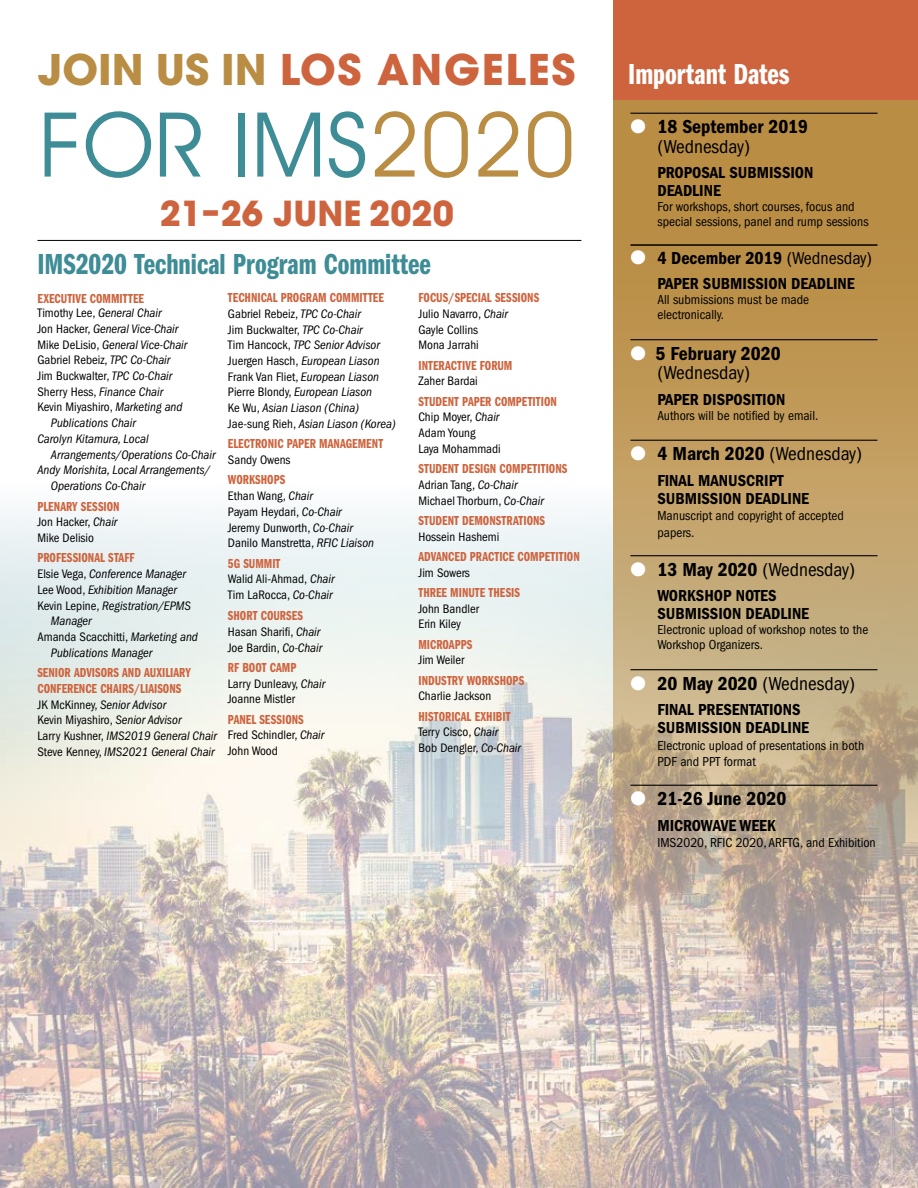
<style>
.page{position:relative;width:918px;height:1188px;background:#fff}
.page>*{position:absolute;margin:0;border:0;box-sizing:border-box;transform-origin:0 0}
.t1{font:90px "Avant Garde IT Cby BT";letter-spacing:.01em;color:#3d8c96}
.t2{font:700 42px "ITC Avant Garde Pro";letter-spacing:.04em;color:#ce643e}
.t3{font:700 34.2px "ITC Avant Garde Pro";color:#ce643e}
.t4{font:30px "Franklin Gothic URW Com Dem";color:#3d8c96}
.t5{font:30px "Franklin Gothic URW Com Dem";color:#fff}
.t6{font:600 condensed 19.5px/19.5px "Franklin Gothic";color:#000}
.t7{font:condensed 19.5px "Franklin Gothic";color:#000}
.t8{font:600 condensed 18px "Franklin Gothic";color:#000}
.t9{font:600 condensed 16.5px/18px "Franklin Gothic";color:#000}
.t10{font:13.5px/15.8px "Franklin Gothic URW Com Dem";color:#ce643e}
.t11{font:condensed 13.5px/15px "Franklin Gothic";color:#000}
.t12{font:italic condensed 12.75px/15.8px "Franklin Gothic";color:#000}
.t13{font:condensed 12.75px/15.8px "Franklin Gothic";color:#000}
.s1{color:#b98d44}
.s2{color:#fff}
.s3{font-weight:400}
.s4{font-weight:600}
.s5{font-style:normal}
.s6{font-style:italic}
</style>
<div class="page">
<img style="left:0;top:439px;width:614px;height:749px">
<svg style="left:614px;top:100px;width:304px;height:1088px;background:#c0a57e"></svg>
<hr style="left:630px;top:113px;width:247px;height:1px;background:#000">
<hr style="left:630px;top:244px;width:247px;height:2px;background:#000">
<hr style="left:630px;top:339px;width:247px;height:1px;background:#000">
<hr style="left:630px;top:440px;width:247px;height:1px;background:#000">
<hr style="left:630px;top:555px;width:247px;height:1px;background:#000">
<hr style="left:630px;top:669px;width:247px;height:1px;background:#000">
<hr style="left:630px;top:785px;width:247px;height:1px;background:#000">
<div style="left:614px;top:0;width:304px;height:100px;background:#ce643e"></div>
<hr style="left:37px;top:240px;width:544px;height:1px;background:#000">
<h2 class="t2" style="left:38px;top:42px;width:539px"><span class="s1">JOIN US IN</span> LOS ANGELES</h2>
<h3 class="t5" style="left:628px;top:57px;width:163px">Important Dates</h3>
<h1 class="t1" style="left:39px;top:90px;width:538px">FOR IMS<span class="s1">2020</span></h1>
<h3 class="t3" style="left:160px;top:191px;width:296px">21–26 JUNE 2020</h3>
<h3 class="t6" style="left:657px;top:117px;width:152px;text-indent:-27px"><span class="s2">●</span> 18 September 2019 <span class="s3">(Wednesday)</span></h3>
<p class="t9" style="left:657px;top:164px;width:158px">PROPOSAL SUBMISSION<br>DEADLINE</p>
<p class="t11" style="left:657px;top:199px;width:213px">For workshops, short courses, focus and special sessions, panel and rump sessions</p>
<h3 class="t8" style="left:630px;top:248px;width:243px"><span class="s2">●</span> 4 December 2019 <span class="s3">(Wednesday)</span></h3>
<p class="t9" style="left:657px;top:275px;width:199px">PAPER SUBMISSION DEADLINE</p>
<p class="t11" style="left:657px;top:292px;width:153px">All submissions must be made electronically.</p>
<h3 class="t6" style="left:630px;top:344px;width:152px;text-align:center"><span class="s2">●</span> 5 February 2020 <span class="s3">(Wednesday)</span></h3>
<p class="t9" style="left:657px;top:390px;width:129px">PAPER DISPOSITION</p>
<p class="t11" style="left:657px;top:408px;width:162px">Authors will be notified by email.</p>
<h3 class="t7" style="left:630px;top:443px;width:233px"><span class="s2">●</span> <span class="s4">4 March 2020</span> (Wednesday)</h3>
<p class="t9" style="left:657px;top:471px;width:153px">FINAL MANUSCRIPT<br>SUBMISSION DEADLINE</p>
<p class="t11" style="left:657px;top:508px;width:188px;line-height:16.5px">Manuscript and copyright of accepted papers.</p>
<h3 class="t7" style="left:630px;top:558px;width:226px"><span class="s2">●</span> <span class="s4">13 May 2020</span> (Wednesday)</h3>
<p class="t9" style="left:657px;top:587px;width:153px">WORKSHOP NOTES<br>SUBMISSION DEADLINE</p>
<p class="t11" style="left:657px;top:622px;width:213px">Electronic upload of workshop notes to the<br>Workshop Organizers.</p>
<h3 class="t7" style="left:630px;top:672px;width:226px"><span class="s2">●</span> <span class="s4">20 May 2020</span> (Wednesday)</h3>
<p class="t9" style="left:657px;top:701px;width:153px">FINAL PRESENTATIONS<br>SUBMISSION DEADLINE</p>
<p class="t11" style="left:657px;top:737px;width:208px;line-height:16.5px">Electronic upload of presentations in both<br>PDF and PPT format</p>
<h3 class="t6" style="left:630px;top:789px;width:157px"><span class="s2">●</span> 21-26 June 2020</h3>
<p class="t9" style="left:657px;top:816px;width:120px">MICROWAVE WEEK</p>
<p class="t11" style="left:657px;top:835px;width:220px">IMS2020, RFIC 2020, ARFTG, and Exhibition</p>
<h3 class="t4" style="left:37px;top:247px;width:395px">IMS2020 Technical Program Committee</h3>
<p class="t10" style="left:37px;top:291px;width:108px">EXECUTIVE COMMITTEE</p>
<p class="t12" style="left:37px;top:305px;width:126px"><span class="s5">Timothy Lee,</span> General Chair</p>
<p class="t12" style="left:37px;top:321px;width:142px"><span class="s5">Jon Hacker,</span> General Vice-Chair</p>
<p class="t12" style="left:37px;top:337px;width:151px"><span class="s5">Mike DeLisio,</span> General Vice-Chair</p>
<p class="t13" style="left:37px;top:352px;width:134px">Gabriel Rebeiz, <span class="s6">TPC Co-Chair</span></p>
<p class="t13" style="left:37px;top:368px;width:136px">Jim Buckwalter, <span class="s6">TPC Co-Chair</span></p>
<p class="t12" style="left:37px;top:384px;width:127px"><span class="s5">Sherry Hess,</span> Finance Chair</p>
<p class="t13" style="left:37px;top:400px;width:147px">Kevin Miyashiro, <span class="s6">Marketing and</span></p>
<p class="t12" style="left:51px;top:415px;width:86px">Publications Chair</p>
<p class="t12" style="left:37px;top:431px;width:113px">Carolyn Kitamura, Local</p>
<p class="t12" style="left:51px;top:447px;width:166px">Arrangements/Operations Co-Chair</p>
<p class="t12" style="left:37px;top:463px;width:174px">Andy Morishita, Local Arrangements/</p>
<p class="t12" style="left:51px;top:478px;width:96px">Operations Co-Chair</p>
<p class="t10" style="left:37px;top:498px;width:84px">PLENARY SESSION</p>
<p class="t13" style="left:37px;top:514px;width:81px">Jon Hacker, <span class="s6">Chair<br></span>Mike Delisio</p>
<p class="t10" style="left:37px;top:550px;width:98px">PROFESSIONAL STAFF</p>
<p class="t12" style="left:37px;top:566px;width:150px"><span class="s5">Elsie Vega,</span> Conference Manager</p>
<p class="t12" style="left:37px;top:582px;width:141px"><span class="s5">Lee Wood,</span> Exhibition Manager</p>
<p class="t12" style="left:37px;top:598px;width:155px"><span class="s5">Kevin Lepine,</span> Registration/EPMS</p>
<p class="t12" style="left:51px;top:613px;width:42px">Manager</p>
<p class="t13" style="left:37px;top:629px;width:162px">Amanda Scacchitti, <span class="s6">Marketing and</span></p>
<p class="t12" style="left:51px;top:645px;width:103px">Publications Manager</p>
<p class="t10" style="left:37px;top:665px;width:155px">SENIOR ADVISORS AND AUXILIARY<br>CONFERENCE CHAIRS/LIAISONS</p>
<p class="t12" style="left:37px;top:697px;width:181px"><span class="s5">JK McKinney,</span> Senior Advisor<br><span class="s5">Kevin Miyashiro,</span> Senior Advisor<br><span class="s5">Larry Kushner,</span> IMS2019 General Chair <span class="s5">Steve Kenney,</span> IMS2021 General Chair</p>
<p class="t10" style="left:228px;top:290px;width:158px">TECHNICAL PROGRAM COMMITTEE</p>
<p class="t12" style="left:228px;top:306px;width:169px"><span class="s5">Gabriel Rebeiz,</span> TPC Co-Chair<br><span class="s5">Jim Buckwalter,</span> TPC Co-Chair<br><span class="s5">Tim Hancock,</span> TPC Senior Advisor<br><span class="s5">Juergen Hasch,</span> European Liason<br><span class="s5">Frank Van Fliet,</span> European Liason<br><span class="s5">Pierre Blondy,</span> European Liason<br><span class="s5">Ke Wu,</span> Asian Liason (China)<br><span class="s5">Jae-sung Rieh,</span> Asian Liason (Korea)</p>
<p class="t10" style="left:228px;top:436px;width:157px">ELECTRONIC PAPER MANAGEMENT</p>
<p class="t13" style="left:228px;top:452px;width:64px">Sandy Owens</p>
<p class="t10" style="left:228px;top:472px;width:59px">WORKSHOPS</p>
<p class="t13" style="left:228px;top:488px;width:148px">Ethan Wang, <span class="s6">Chair<br></span>Payam Heydari, <span class="s6">Co-Chair<br></span>Jeremy Dunworth, <span class="s6">Co-Chair<br></span>Danilo Manstretta, <span class="s6">RFIC Liaison</span></p>
<p class="t10" style="left:228px;top:555px;width:54px">5G SUMMIT</p>
<p class="t13" style="left:228px;top:571px;width:108px">Walid Ali-Ahmad, <span class="s6">Chair<br></span>Tim LaRocca, <span class="s6">Co-Chair</span></p>
<p class="t10" style="left:228px;top:608px;width:77px">SHORT COURSES</p>
<p class="t13" style="left:228px;top:624px;width:96px">Hasan Sharifi, <span class="s6">Chair<br></span>Joe Bardin, <span class="s6">Co-Chair</span></p>
<p class="t10" style="left:228px;top:660px;width:70px">RF BOOT CAMP</p>
<p class="t13" style="left:228px;top:676px;width:99px">Larry Dunleavy, <span class="s6">Chair<br></span>Joanne Mistler</p>
<p class="t10" style="left:228px;top:711px;width:77px">PANEL SESSIONS</p>
<p class="t13" style="left:228px;top:727px;width:98px">Fred Schindler, <span class="s6">Chair<br></span>John Wood</p>
<p class="t10" style="left:418px;top:290px;width:122px">FOCUS/SPECIAL SESSIONS</p>
<p class="t13" style="left:418px;top:306px;width:91px">Julio Navarro, <span class="s6">Chair<br></span>Gayle Collins<br>Mona Jarrahi</p>
<p class="t10" style="left:418px;top:357px;width:95px">INTERACTIVE FORUM</p>
<p class="t13" style="left:418px;top:373px;width:61px">Zaher Bardai</p>
<p class="t10" style="left:418px;top:393px;width:140px">STUDENT PAPER COMPETITION</p>
<p class="t13" style="left:418px;top:409px;width:84px">Chip Moyer, <span class="s6">Chair<br></span>Adam Young<br>Laya Mohammadi</p>
<p class="t10" style="left:418px;top:461px;width:150px">STUDENT DESIGN COMPETITIONS</p>
<p class="t13" style="left:418px;top:477px;width:127px">Adrian Tang, <span class="s6">Co-Chair<br></span>Michael Thorburn, <span class="s6">Co-Chair</span></p>
<p class="t10" style="left:418px;top:513px;width:128px">STUDENT DEMONSTRATIONS</p>
<p class="t13" style="left:418px;top:529px;width:82px">Hossein Hashemi</p>
<p class="t10" style="left:418px;top:549px;width:163px">ADVANCED PRACTICE COMPETITION</p>
<p class="t13" style="left:418px;top:565px;width:53px">Jim Sowers</p>
<p class="t10" style="left:418px;top:585px;width:103px">THREE MINUTE THESIS</p>
<p class="t13" style="left:418px;top:601px;width:62px">John Bandler<br>Erin Kiley</p>
<p class="t10" style="left:418px;top:636px;width:55px">MICROAPPS</p>
<p class="t13" style="left:418px;top:652px;width:47px">Jim Weiler</p>
<p class="t10" style="left:418px;top:672px;width:107px">INDUSTRY WORKSHOPS</p>
<p class="t13" style="left:418px;top:688px;width:74px">Charlie Jackson</p>
<p class="t10" style="left:418px;top:708px;width:94px">HISTORICAL EXHIBIT</p>
<p class="t13" style="left:418px;top:724px;width:104px">Terry Cisco, <span class="s6">Chair<br></span>Bob Dengler, <span class="s6">Co-Chair</span></p>
</div>
